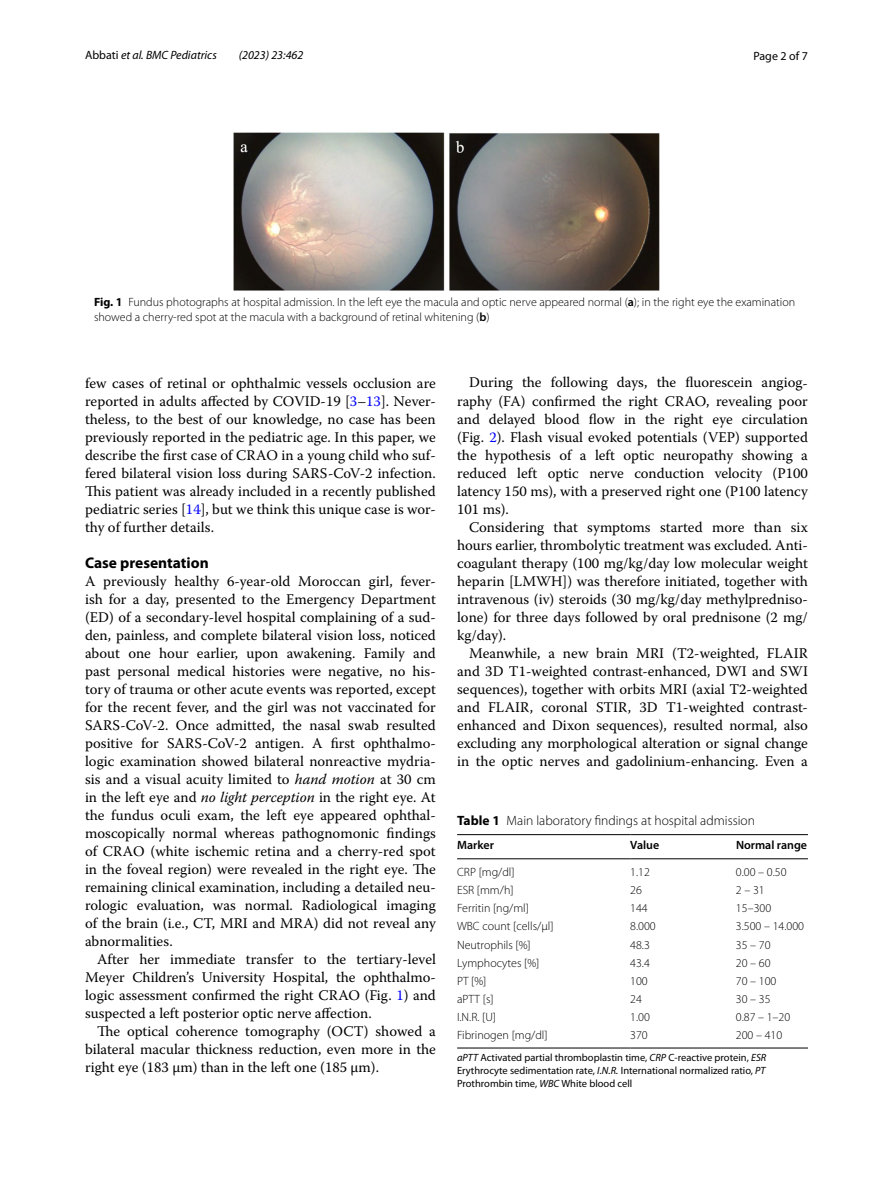
<style>
.page{position:relative;width:893px;height:1187px;background:#fff}
.page>*{position:absolute;margin:0;border:0;box-sizing:border-box;transform-origin:0 0}
.t1{font:700 15.45px "Myriad Pro";color:#000}
.t2{font:14.7px/18px "Warnock Pro";color:#000;text-align:justify}
.t3{font:300 13.5px "Myriad Pro";color:#000}
.t4{font:300 12px/15px "Myriad Pro";color:#000}
.t5{font:italic 12px "Myriad Pro";color:#000}
.t6{font:600 12px "Myriad Pro";color:#000}
.t7{font:12px "Myriad Pro";color:#000}
.t8{font:10.5px/12.8px "Myriad Pro";color:#000;text-align:justify}
.s1{font-style:normal}
.s2{font-weight:700}
.s3{font-weight:600}
.s4{color:#00f}
.s5{font-style:italic}
</style>
<div class="page">
<img style="left:234px;top:133px;width:425px;height:158px">
<hr style="left:457px;top:834px;width:173px;height:1px;background:#000">
<hr style="left:457px;top:858px;width:173px;height:1px;background:#000">
<hr style="left:630px;top:834px;width:106px;height:1px;background:#000">
<hr style="left:630px;top:858px;width:106px;height:1px;background:#000">
<hr style="left:736px;top:834px;width:72px;height:1px;background:#000">
<hr style="left:736px;top:858px;width:72px;height:1px;background:#000">
<hr style="left:457px;top:1047px;width:173px;height:1px;background:#000">
<hr style="left:630px;top:1047px;width:106px;height:1px;background:#000">
<hr style="left:736px;top:1047px;width:72px;height:1px;background:#000">
<p class="t5" style="left:85px;top:48px;width:133px"><span class="s1">Abbati</span> et al. BMC Pediatrics</p>
<p class="t5" style="left:239px;top:48px;width:66px">(2023) 23:462</p>
<p class="t7" style="left:753px;top:48px;width:56px">Page 2 of 7</p>
<p class="t4" style="left:94px;top:295px;width:703px"><span class="s2">Fig. 1</span> Fundus photographs at hospital admission. In the left eye the macula and optic nerve appeared normal (<span class="s3">a</span>); in the right eye the examination showed a cherry-red spot at the macula with a background of retinal whitening (<span class="s3">b</span>)</p>
<p class="t2" style="left:85px;top:373px;width:352px">few cases of retinal or ophthalmic vessels occlusion are reported in adults affected by COVID-19 [<span class="s4">3</span>–<span class="s4">13</span>]. Never&shy;theless, to the best of our knowledge, no case has been previously reported in the pediatric age. In this paper, we describe the first case of CRAO in a young child who suf&shy;fered bilateral vision loss during SARS-CoV-2 infection.<br>This patient was already included in a recently published pediatric series [<span class="s4">14</span>], but we think this unique case is wor&shy;thy of further details.</p>
<p class="t1" style="left:85px;top:552px;width:125px">Case presentation</p>
<p class="t2" style="left:85px;top:571px;width:352px">A previously healthy 6-year-old Moroccan girl, fever&shy;ish for a day, presented to the Emergency Department (ED) of a secondary-level hospital complaining of a sud&shy;den, painless, and complete bilateral vision loss, noticed about one hour earlier, upon awakening. Family and past personal medical histories were negative, no his&shy;tory of trauma or other acute events was reported, except for the recent fever, and the girl was not vaccinated for SARS-CoV-2. Once admitted, the nasal swab resulted positive for SARS-CoV-2 antigen. A first ophthalmo&shy;logic examination showed bilateral nonreactive mydria&shy;sis and a visual acuity limited to <span class="s5">hand motion</span> at 30 cm in the left eye and <span class="s5">no light perception</span> in the right eye. At the fundus oculi exam, the left eye appeared ophthal&shy;moscopically normal whereas pathognomonic findings of CRAO (white ischemic retina and a cherry-red spot in the foveal region) were revealed in the right eye. The remaining clinical examination, including a detailed neu&shy;rologic evaluation, was normal. Radiological imaging of the brain (i.e., CT, MRI and MRA) did not reveal any abnormalities.</p>
<p class="t2" style="left:85px;top:949px;width:352px;text-indent:12px">After her immediate transfer to the tertiary-level Meyer Children’s University Hospital, the ophthalmo&shy;logic assessment confirmed the right CRAO (Fig. <span class="s4">1</span>) and suspected a left posterior optic nerve affection.</p>
<p class="t2" style="left:85px;top:1021px;width:352px;text-indent:12px">The optical coherence tomography (OCT) showed a bilateral macular thickness reduction, even more in the right eye (183 μm) than in the left one (185 μm).</p>
<p class="t2" style="left:457px;top:373px;width:352px;text-indent:12px">During the following days, the fluorescein angiog&shy;raphy (FA) confirmed the right CRAO, revealing poor and delayed blood flow in the right eye circulation (Fig. <span class="s4">2</span>). Flash visual evoked potentials (VEP) supported the hypothesis of a left optic neuropathy showing a reduced left optic nerve conduction velocity (P100 latency 150 ms), with a preserved right one (P100 latency 101 ms).</p>
<p class="t2" style="left:457px;top:517px;width:352px;text-indent:12px">Considering that symptoms started more than six hours earlier, thrombolytic treatment was excluded. Anti&shy;coagulant therapy (100 mg/kg/day low molecular weight heparin [LMWH]) was therefore initiated, together with intravenous (iv) steroids (30 mg/kg/day methylpredniso&shy;lone) for three days followed by oral prednisone (2 mg/ kg/day).</p>
<p class="t2" style="left:457px;top:643px;width:352px;text-indent:12px">Meanwhile, a new brain MRI (T2-weighted, FLAIR and 3D T1-weighted contrast-enhanced, DWI and SWI sequences), together with orbits MRI (axial T2-weighted and FLAIR, coronal STIR, 3D T1-weighted contrast&shy;enhanced and Dixon sequences), resulted normal, also excluding any morphological alteration or signal change in the optic nerves and gadolinium-enhancing. Even a</p>
<p class="t3" style="left:457px;top:812px;width:299px"><span class="s2">Table 1</span> Main laboratory findings at hospital admission</p>
<p class="t6" style="left:457px;top:837px;width:38px">Marker</p>
<p class="t6" style="left:630px;top:837px;width:30px">Value</p>
<p class="t6" style="left:736px;top:837px;width:73px">Normal range</p>
<p class="t4" style="left:457px;top:864px;width:59px">CRP [mg/dl]</p>
<p class="t4" style="left:630px;top:864px;width:21px">1.12</p>
<p class="t4" style="left:736px;top:864px;width:52px">0.00 – 0.50</p>
<p class="t4" style="left:457px;top:882px;width:58px">ESR [mm/h]</p>
<p class="t4" style="left:630px;top:882px;width:13px">26</p>
<p class="t4" style="left:736px;top:882px;width:30px">2 – 31</p>
<p class="t4" style="left:457px;top:900px;width:73px">Ferritin [ng/ml]</p>
<p class="t4" style="left:630px;top:900px;width:19px">144</p>
<p class="t4" style="left:736px;top:900px;width:37px">15–300</p>
<p class="t4" style="left:457px;top:919px;width:98px">WBC count [cells/μl]</p>
<p class="t4" style="left:630px;top:919px;width:27px">8.000</p>
<p class="t4" style="left:736px;top:919px;width:70px">3.500 – 14.000</p>
<p class="t4" style="left:457px;top:937px;width:75px">Neutrophils [%]</p>
<p class="t4" style="left:630px;top:937px;width:21px">48.3</p>
<p class="t4" style="left:736px;top:937px;width:36px">35 – 70</p>
<p class="t4" style="left:457px;top:955px;width:84px">Lymphocytes [%]</p>
<p class="t4" style="left:630px;top:955px;width:21px">43.4</p>
<p class="t4" style="left:736px;top:955px;width:36px">20 – 60</p>
<p class="t4" style="left:457px;top:973px;width:31px">PT [%]</p>
<p class="t4" style="left:630px;top:973px;width:19px">100</p>
<p class="t4" style="left:736px;top:973px;width:42px">70 – 100</p>
<p class="t4" style="left:457px;top:991px;width:38px">aPTT [s]</p>
<p class="t4" style="left:630px;top:991px;width:13px">24</p>
<p class="t4" style="left:736px;top:991px;width:36px">30 – 35</p>
<p class="t4" style="left:457px;top:1009px;width:41px">I.N.R. [U]</p>
<p class="t4" style="left:630px;top:1009px;width:21px">1.00</p>
<p class="t4" style="left:736px;top:1009px;width:56px">0.87 – 1–20</p>
<p class="t4" style="left:457px;top:1028px;width:92px">Fibrinogen [mg/dl]</p>
<p class="t4" style="left:630px;top:1028px;width:19px">370</p>
<p class="t4" style="left:736px;top:1028px;width:48px">200 – 410</p>
<p class="t8" style="left:457px;top:1050px;width:311px"><span class="s5">aPTT</span> Activated partial thromboplastin time, <span class="s5">CRP</span> C-reactive protein, <span class="s5">ESR </span>Erythrocyte sedimentation rate, <span class="s5">I.N.R.</span> International normalized ratio, <span class="s5">PT </span>Prothrombin time, <span class="s5">WBC</span> White blood cell</p>
</div>
